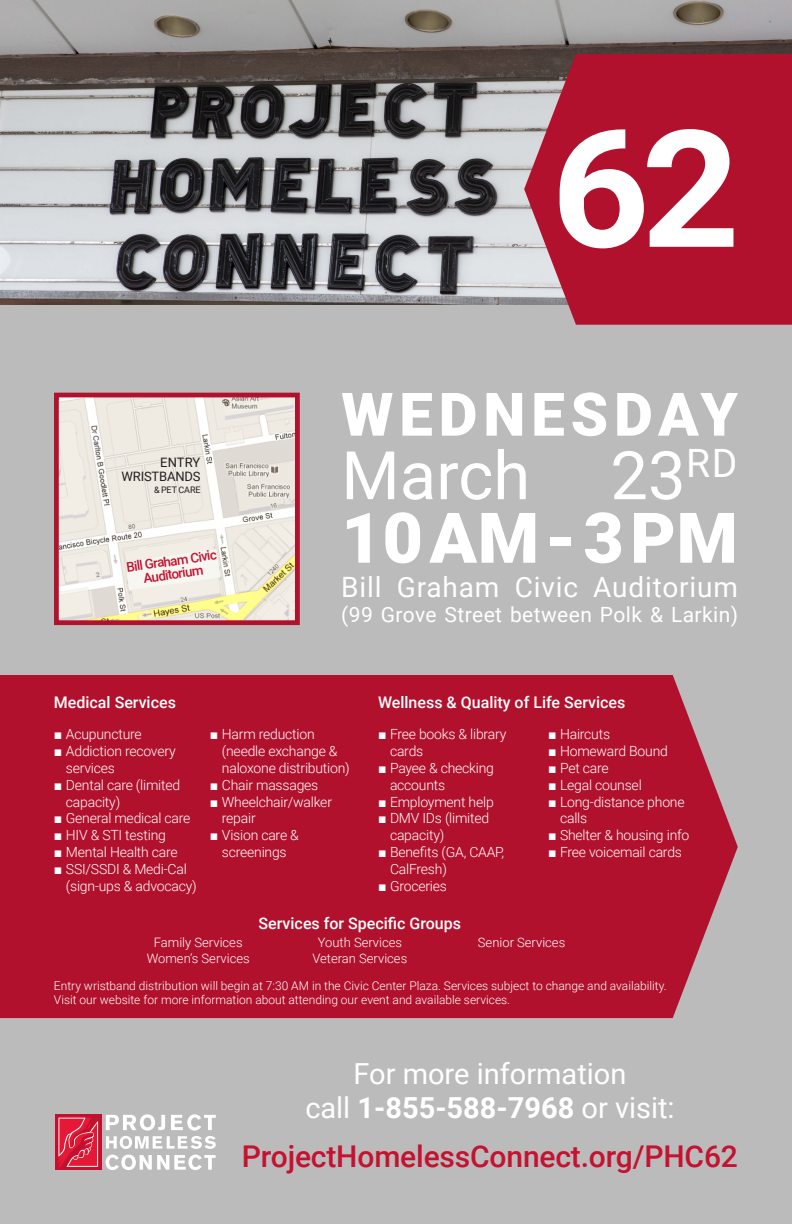
<style>
.page{position:relative;width:792px;height:1224px;background:#bbbbbc}
.page>*{position:absolute;margin:0;border:0;box-sizing:border-box;transform-origin:0 0}
.t1{font:700 163.4px "Roboto";color:#fff;scale:1.05 1}
.t2{font:900 70px "Roboto";color:#fff}
.t3{font:67px "Roboto";color:#fff}
.t4{font:900 60px "Roboto";letter-spacing:.095em;color:#fff}
.t5{font:500 30px "Roboto";letter-spacing:-.005em;color:#c41230}
.t6{font:700 29px "Roboto";color:#fff}
.t7{font:29px "Roboto";color:#fff}
.t8{font:28px "Roboto";letter-spacing:.03em;color:#fff}
.t9{font:21px "Roboto";letter-spacing:.02em;color:#fff}
.t10{font:500 16px "Roboto";color:#fff}
.t11{font:300 14px/16.8px "Roboto";letter-spacing:-.015em;color:#fff}
.t12{font:500 13.4px/13.4px "Roboto";color:#c41230;text-align:center}
.t13{font:300 13px "Roboto";color:#fff}
.t14{font:13px/13.4px "Roboto";letter-spacing:-.015em;color:#231f20;text-align:right}
.t15{font:300 12px/14.4px "Roboto";color:#fff}
.t16{font:9px "Roboto";letter-spacing:-.015em;color:#231f20}
.s1{font-family:"Garamond";font-weight:400}
.s2{font-weight:400}
</style>
<div class="page">
<img style="left:0;top:0;width:792px;height:305px">
<img style="left:60px;top:399px;width:234px;height:220px">
<div style="left:54px;top:393px;width:246px;height:232px;border:5px solid #b2112d"></div>
<svg style="left:125px;top:549px;width:95px;height:41px;background:#f4f3ed"></svg>
<div style="left:0;top:675px;width:738px;height:343px;background:#b2112d"></div>
<svg style="left:524px;top:54px;width:268px;height:271px;background:#b2213a"></svg>
<div style="left:55px;top:1114px;width:46px;height:56px;background:linear-gradient(to right,#c3102f,#c3102f)"></div>
<svg style="left:58px;top:1118px;width:40px;height:49px;background:#df3751"></svg>
<svg style="left:106px;top:1155px;width:110px;height:15px"></svg>
<svg style="left:106px;top:1114px;width:110px;height:35px"></svg>
<p class="t14" style="left:122px;top:456px;width:80px">ENTRY<br>WRISTBANDS</p>
<p class="t16" style="left:154px;top:483px;width:48px">&amp; PET CARE</p>
<p class="t12" style="left:125px;top:560px;width:93px;rotate:-8deg">Bill Graham Civic<br>Auditorium</p>
<p class="t1" style="left:551px;top:74px;width:181px">62</p>
<p class="t4" style="left:341px;top:372px;width:398px">WEDNESDAY</p>
<p class="t3" style="left:341px;top:428px;width:398px">March 23<sup>RD</sup></p>
<p class="t2" style="left:341px;top:489px;width:398px">10 AM - 3 PM</p>
<p class="t8" style="left:341px;top:568px;width:398px">Bill Graham Civic Auditorium</p>
<p class="t9" style="left:341px;top:600px;width:398px">(99 Grove Street between Polk &amp; Larkin)</p>
<p class="t10" style="left:54px;top:691px;width:124px">Medical Services</p>
<p class="t11" style="left:54px;top:725px;width:89px"><span class="s1">■</span> Acupuncture</p>
<p class="t11" style="left:66px;top:742px;width:111px;text-indent:-12px"><span class="s1">■</span> Addiction recovery services</p>
<p class="t11" style="left:66px;top:776px;width:116px;text-indent:-12px"><span class="s1">■</span> Dental care (limited capacity)</p>
<p class="t11" style="left:54px;top:809px;width:138px"><span class="s1">■</span> General medical care</p>
<p class="t11" style="left:54px;top:826px;width:113px"><span class="s1">■</span> HIV &amp; STI testing</p>
<p class="t11" style="left:54px;top:843px;width:125px"><span class="s1">■</span> Mental Health care</p>
<p class="t11" style="left:66px;top:860px;width:132px;text-indent:-12px"><span class="s1">■</span> SSI/SSDI &amp; Medi-Cal (sign-ups &amp; advocacy)</p>
<p class="t11" style="left:222px;top:725px;width:129px;text-indent:-12px"><span class="s1">■</span> Harm reduction (needle exchange &amp; naloxone distribution)</p>
<p class="t11" style="left:210px;top:776px;width:110px"><span class="s1">■</span> Chair massages</p>
<p class="t11" style="left:222px;top:793px;width:112px;text-indent:-12px"><span class="s1">■</span> Wheelchair/walker repair</p>
<p class="t11" style="left:210px;top:826px;width:90px;text-align:center"><span class="s1">■</span> Vision care &amp; screenings</p>
<p class="t10" style="left:378px;top:691px;width:249px">Wellness &amp; Quality of Life Services</p>
<p class="t11" style="left:390px;top:725px;width:118px;text-indent:-12px"><span class="s1">■</span> Free books &amp; library cards</p>
<p class="t11" style="left:390px;top:759px;width:106px;text-indent:-12px"><span class="s1">■</span> Payee &amp; checking accounts</p>
<p class="t11" style="left:378px;top:793px;width:117px"><span class="s1">■</span> Employment help</p>
<p class="t11" style="left:390px;top:809px;width:101px;text-indent:-12px"><span class="s1">■</span> DMV IDs (limited capacity)</p>
<p class="t11" style="left:390px;top:843px;width:116px;text-indent:-12px"><span class="s1">■</span> Benefits (GA, CAAP,<br>CalFresh)</p>
<p class="t11" style="left:378px;top:877px;width:70px"><span class="s1">■</span> Groceries</p>
<p class="t11" style="left:548px;top:725px;width:64px"><span class="s1">■</span> Haircuts</p>
<p class="t11" style="left:548px;top:742px;width:121px"><span class="s1">■</span> Homeward Bound</p>
<p class="t11" style="left:548px;top:759px;width:62px"><span class="s1">■</span> Pet care</p>
<p class="t11" style="left:548px;top:776px;width:95px"><span class="s1">■</span> Legal counsel</p>
<p class="t11" style="left:560px;top:793px;width:126px;text-indent:-12px"><span class="s1">■</span> Long-distance phone calls</p>
<p class="t11" style="left:548px;top:826px;width:143px"><span class="s1">■</span> Shelter &amp; housing info</p>
<p class="t11" style="left:548px;top:843px;width:135px"><span class="s1">■</span> Free voicemail cards</p>
<p class="t10" style="left:259px;top:912px;width:204px">Services for Specific Groups</p>
<p class="t13" style="left:154px;top:933px;width:90px">Family Services</p>
<p class="t13" style="left:147px;top:949px;width:105px">Women’s Services</p>
<p class="t13" style="left:318px;top:933px;width:86px">Youth Services</p>
<p class="t13" style="left:313px;top:949px;width:96px">Veteran Services</p>
<p class="t13" style="left:478px;top:933px;width:89px">Senior Services</p>
<p class="t15" style="left:54px;top:978px;width:614px">Entry wristband distribution will begin at 7:30 AM in the Civic Center Plaza. Services subject to change and availability.<br>Visit our website for more information about attending our event and available services.</p>
<p class="t7" style="left:353px;top:1053px;width:275px">For more information</p>
<p class="t6" style="left:305px;top:1087px;width:371px"><span class="s2">call</span> 1-855-588-7968 <span class="s2">or visit:</span></p>
<p class="t5" style="left:242px;top:1135px;width:498px">ProjectHomelessConnect.org/PHC62</p>
</div>
